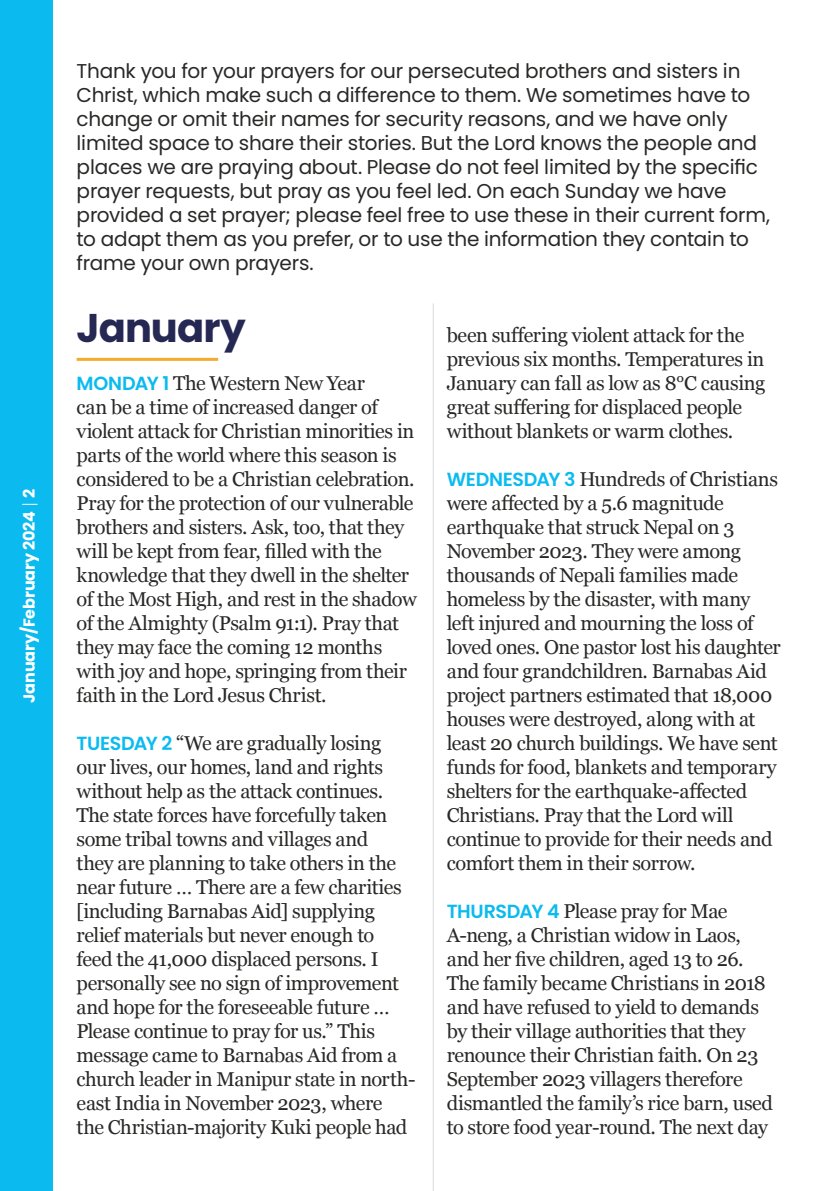
<style>
.page{position:relative;width:840px;height:1191px;background:#fff}
.page>*{position:absolute;margin:0;border:0;box-sizing:border-box;transform-origin:0 0}
.t1{font:700 40px "Poppins";letter-spacing:-.025em;color:#242853}
.t2{font:20px/24px "Georgia";letter-spacing:-.02em;color:#282827}
.t3{font:20px/24px "Poppins";letter-spacing:-.01em;color:#282827}
.t4{font:700 16px "Poppins";letter-spacing:-.01em;color:#fff}
.s1{font-family:"Poppins";font-weight:600;font-size:19px;color:#0bbbef}
</style>
<div class="page">
<div style="left:0;top:0;width:53px;height:1191px;background:#0bbbef"></div>
<svg style="left:22px;top:504px;width:15px;height:1px"></svg>
<hr style="left:77px;top:358px;width:141px;height:3px;background:#f5ac2c">
<hr style="left:432px;top:303px;width:1px;height:888px;background:#dadada">
<p class="t4" style="left:20px;top:702px;width:216px;rotate:-90deg">January/February 2024 2</p>
<p class="t3" style="left:77px;top:59px;width:694px">Thank you for your prayers for our persecuted brothers and sisters in Christ, which make such a difference to them. We sometimes have to change or omit their names for security reasons, and we have only limited space to share their stories. But the Lord knows the people and places we are praying about. Please do not feel limited by the specific prayer requests, but pray as you feel led. On each Sunday we have provided a set prayer; please feel free to use these in their current form, to adapt them as you prefer, or to use the information they contain to frame your own prayers.</p>
<h1 class="t1" style="left:77px;top:305px;width:170px">January</h1>
<p class="t2" style="left:77px;top:370px;width:341px"><span class="s1">MONDAY 1</span> The Western New Year<br>can be a time of increased danger of violent attack for Christian minorities in parts of the world where this season is considered to be a Christian celebration.<br>Pray for the protection of our vulnerable brothers and sisters. Ask, too, that they will be kept from fear, filled with the knowledge that they dwell in the shelter of the Most High, and rest in the shadow of the Almighty (Psalm 91:1). Pray that they may face the coming 12 months with joy and hope, springing from their faith in the Lord Jesus Christ.</p>
<p class="t2" style="left:77px;top:730px;width:340px"><span class="s1">TUESDAY 2</span> “We are gradually losing our lives, our homes, land and rights without help as the attack continues.<br>The state forces have forcefully taken some tribal towns and villages and<br>they are planning to take others in the near future … There are a few charities [including Barnabas Aid] supplying relief materials but never enough to feed the 41,000 displaced persons. I personally see no sign of improvement and hope for the foreseeable future … Please continue to pray for us.” This message came to Barnabas Aid from a church leader in Manipur state in north&shy;east India in November 2023, where<br>the Christian-majority Kuki people had</p>
<p class="t2" style="left:446px;top:322px;width:320px">been suffering violent attack for the previous six months. Temperatures in January can fall as low as 8°C causing great suffering for displaced people without blankets or warm clothes.</p>
<p class="t2" style="left:446px;top:466px;width:335px"><span class="s1">WEDNESDAY 3</span> Hundreds of Christians were affected by a 5.6 magnitude earthquake that struck Nepal on 3<br>November 2023. They were among thousands of Nepali families made homeless by the disaster, with many left injured and mourning the loss of loved ones. One pastor lost his daughter and four grandchildren. Barnabas Aid project partners estimated that 18,000 houses were destroyed, along with at least 20 church buildings. We have sent funds for food, blankets and temporary shelters for the earthquake-affected Christians. Pray that the Lord will continue to provide for their needs and comfort them in their sorrow.</p>
<p class="t2" style="left:446px;top:898px;width:327px"><span class="s1">THURSDAY 4</span> Please pray for Mae A-neng, a Christian widow in Laos, and her five children, aged 13 to 26.<br>The family became Christians in 2018 and have refused to yield to demands by their village authorities that they renounce their Christian faith. On 23<br>September 2023 villagers therefore dismantled the family’s rice barn, used to store food year-round. The next day</p>
</div>
